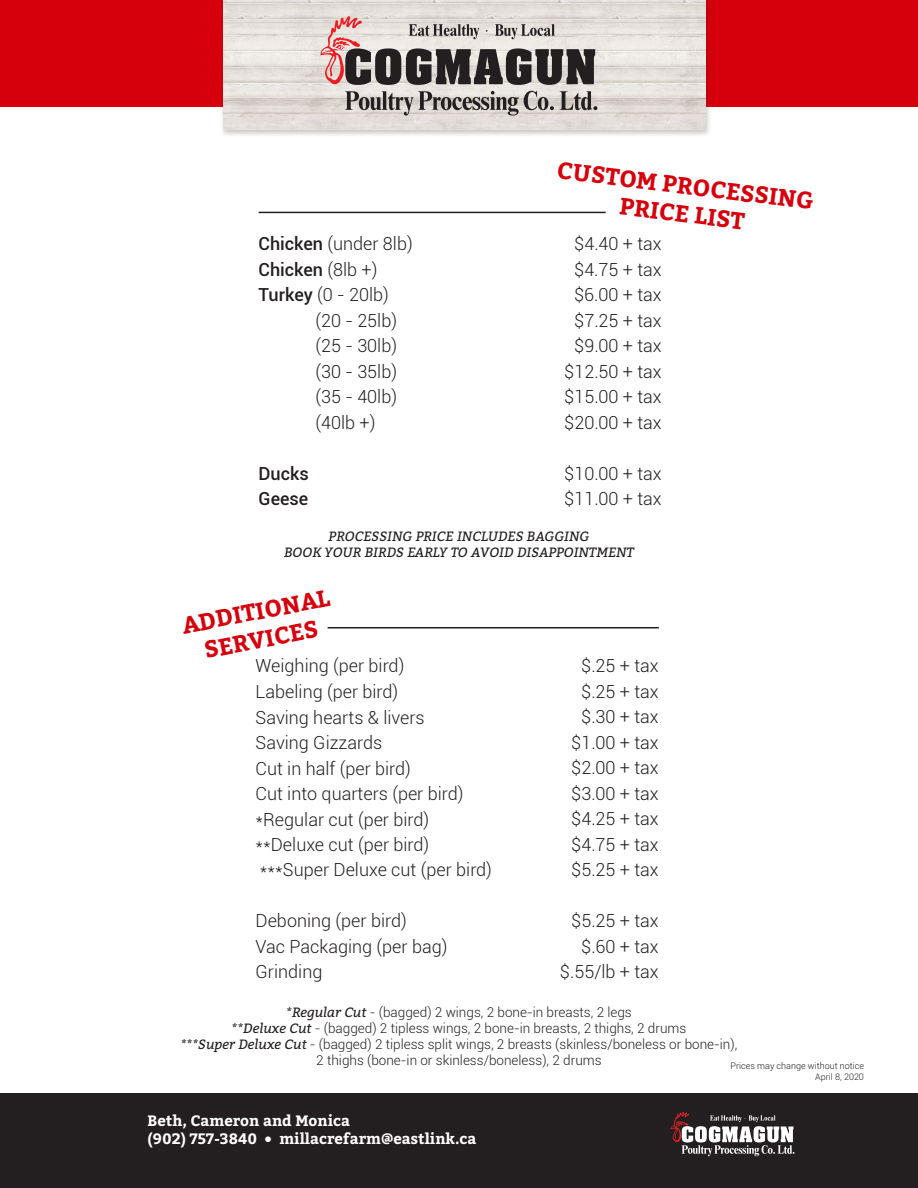
<style>
.page{position:relative;width:918px;height:1188px;background:#fff}
.page>*{position:absolute;margin:0;border:0;box-sizing:border-box;transform-origin:0 0}
.t1{font:700 23.55px/28.2px "Bitter";color:#d6000c;text-align:center}
.t2{font:300 18px/25.5px "Roboto";color:#231f20}
.t3{font:500 18px "Roboto";color:#231f20}
.t4{font:700 15px "Bitter";color:#fff}
.t5{font:300 13.5px/16.2px "Roboto";color:#231f20;text-align:center}
.t6{font:italic 13.5px "Bitter";color:#231f20}
.t7{font:300 9px "Roboto";color:#231f20}
.s1{font-weight:500}
.s2{font-weight:300}
.s3{font-family:"Bitter";font-weight:400;font-style:italic}
</style>
<div class="page">
<hr style="left:328px;top:627px;width:331px;height:1px;background:#231f20">
<hr style="left:259px;top:212px;width:347px;height:1px;background:#231f20">
<div style="left:0;top:0;width:918px;height:106px;background:#d6000c"></div>
<div style="left:220px;top:0;width:492px;height:138px;background:#231f20;opacity:.25"></div>
<img style="left:223px;top:0;width:482px;height:129px">
<div style="left:0;top:1094px;width:918px;height:94px;background:#231f20"></div>
<svg style="left:320px;top:16px;width:277px;height:100px;background:#a89f9c"></svg>
<svg style="left:671px;top:1112px;width:123px;height:44px"></svg>
<h1 class="t1" style="left:559px;top:155px;width:260px;rotate:7deg">CUSTOM PROCESSING<br>PRICE LIST</h1>
<p class="t2" style="left:564px;top:231px;width:99px;text-align:center">$4.40 + tax $4.75 + tax $6.00 + tax $7.25 + tax $9.00 + tax $12.50 + tax $15.00 + tax $20.00 + tax</p>
<p class="t2" style="left:564px;top:460px;width:99px">$10.00 + tax $11.00 + tax</p>
<p class="t6" style="left:329px;top:527px;width:262px">PROCESSING PRICE INCLUDES BAGGING</p>
<p class="t6" style="left:284px;top:543px;width:351px">BOOK YOUR BIRDS EARLY TO AVOID DISAPPOINTMENT</p>
<p class="t2" style="left:259px;top:231px;width:156px"><span class="s1">Chicken</span> (under 8lb)</p>
<p class="t3" style="left:259px;top:257px;width:120px">Chicken <span class="s2">(8lb +)</span></p>
<p class="t2" style="left:315px;top:282px;width:83px;text-indent:-57px"><span class="s1">Turkey</span> (0 - 20lb) (20 - 25lb) (25 - 30lb) (30 - 35lb) (35 - 40lb) (40lb +)</p>
<p class="t3" style="left:259px;top:461px;width:52px">Ducks</p>
<p class="t3" style="left:259px;top:486px;width:51px">Geese</p>
<p class="t1" style="left:179px;top:611px;width:152px;rotate:-11deg">ADDITIONAL<br>SERVICES</p>
<p class="t2" style="left:256px;top:653px;width:171px">Weighing (per bird)<br>Labeling (per bird)<br>Saving hearts &amp; livers<br>Saving Gizzards</p>
<p class="t2" style="left:256px;top:755px;width:157px">Cut in half (per bird)</p>
<p class="t2" style="left:256px;top:780px;width:238px">Cut into quarters (per bird) *Regular cut (per bird) **Deluxe cut (per bird) ***Super Deluxe cut (per bird)</p>
<p class="t2" style="left:256px;top:908px;width:153px">Deboning (per bird)</p>
<p class="t2" style="left:256px;top:933px;width:193px">Vac Packaging (per bag)</p>
<p class="t2" style="left:256px;top:959px;width:68px">Grinding</p>
<p class="t2" style="left:581px;top:653px;width:79px">$.25 + tax $.25 + tax</p>
<p class="t2" style="left:571px;top:704px;width:89px;text-align:center">$.30 + tax $1.00 + tax</p>
<p class="t2" style="left:571px;top:755px;width:89px;text-align:justify">$2.00 + tax $3.00 + tax $4.25 + tax $4.75 + tax $5.25 + tax</p>
<p class="t2" style="left:571px;top:908px;width:89px;text-align:center">$5.25 + tax $.60 + tax</p>
<p class="t2" style="left:560px;top:959px;width:100px">$.55/lb + tax</p>
<p class="t5" style="left:286px;top:1004px;width:347px"><span class="s3">*Regular Cut</span> - (bagged) 2 wings, 2 bone-in breasts, 2 legs</p>
<p class="t5" style="left:232px;top:1020px;width:456px"><span class="s3">**Deluxe Cut</span> - (bagged) 2 tipless wings, 2 bone-in breasts, 2 thighs, 2 drums</p>
<p class="t5" style="left:181px;top:1036px;width:558px"><span class="s3">***Super Deluxe Cut</span> - (bagged) 2 tipless split wings, 2 breasts (skinless/boneless or bone-in),<br>2 thighs (bone-in or skinless/boneless), 2 drums</p>
<p class="t7" style="left:731px;top:1060px;width:135px">Prices may change without notice</p>
<p class="t7" style="left:815px;top:1071px;width:50px">April 8, 2020</p>
<p class="t4" style="left:148px;top:1109px;width:204px">Beth, Cameron and Monica</p>
<p class="t4" style="left:148px;top:1127px;width:330px">(902) 757-3840 • millacrefarm@eastlink.ca</p>
</div>
